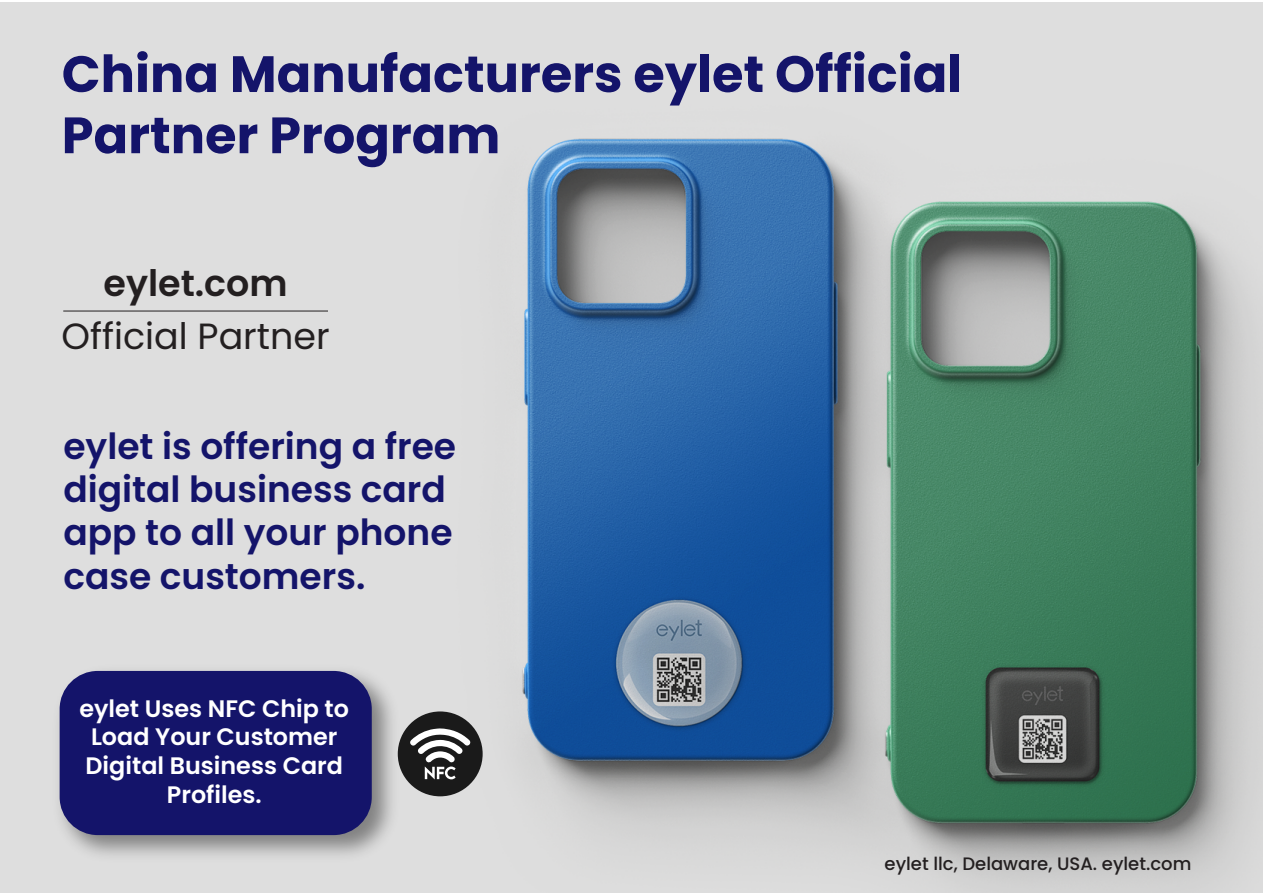
<style>
.page{position:relative;width:1263px;height:893px;background:#fff}
.page>*{position:absolute;margin:0;border:0;box-sizing:border-box;transform-origin:0 0}
.t1{font:700 51px/61.2px "Poppins";color:#14146a}
.t2{font:36.45px "Poppins";color:#231f20}
.t3{font:600 36.45px "Poppins";color:#231f20}
.t4{font:600 36px/43.2px "Poppins";color:#14146a}
.t5{font:600 23.85px/28.7px "Poppins";color:#fff;text-align:center}
.t6{font:500 18px "Poppins";color:#231f20}
</style>
<div class="page">
<div style="left:0;top:2px;width:1263px;height:891px;background:#dedede"></div>
<img style="left:169px;top:138px;width:1094px;height:755px">
<img style="left:59px;top:659px;width:346px;height:210px">
<div style="left:60px;top:671px;width:312px;height:164px;background:#14146a;border-radius:38px"></div>
<div style="left:398px;top:711px;width:85px;height:85px;background:#1a1a1a;border-radius:50%"></div>
<svg style="left:410px;top:728px;width:61px;height:51px"></svg>
<h1 class="t1" style="left:62px;top:44px;width:902px">China Manufacturers eylet Official<br>Partner Program</h1>
<p class="t3" style="left:104px;top:262px;width:186px">eylet.com</p>
<p class="t2" style="left:62px;top:315px;width:270px">Official Partner</p>
<p class="t4" style="left:63px;top:425px;width:394px">eylet is offering a free digital business card app to all your phone case customers.</p>
<p class="t5" style="left:79px;top:694px;width:271px">eylet Uses NFC Chip to<br>Load Your Customer<br>Digital Business Card<br>Profiles.</p>
<p class="t6" style="left:885px;top:853px;width:308px">eylet llc, Delaware, USA. eylet.com</p>
</div>
